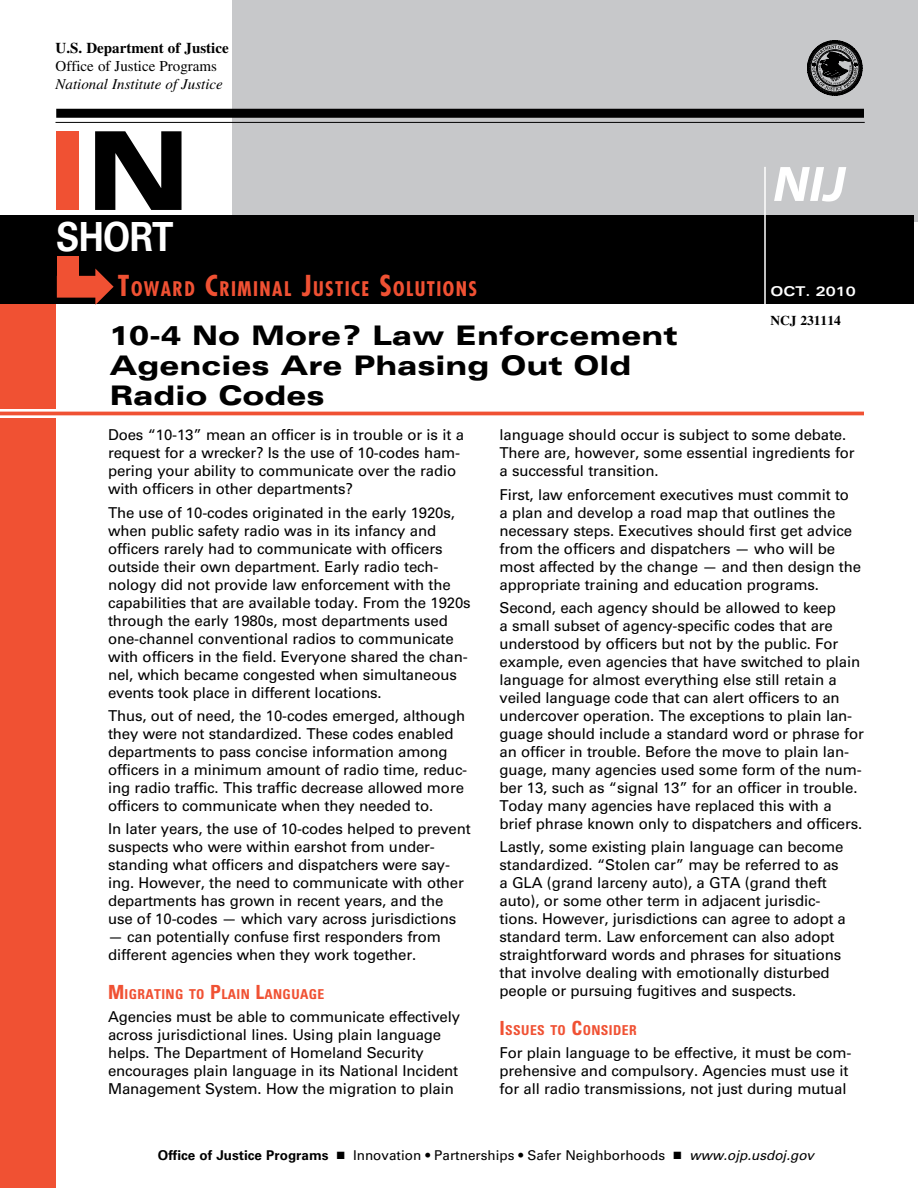
<style>
.page{position:relative;width:918px;height:1188px;background:#fff}
.page>*{position:absolute;margin:0;border:0;box-sizing:border-box;transform-origin:0 0}
.t1{font:900 expanded 108.9px "Univers LT Std";color:#f05133}
.t2{font:700 40.05px "Univers LT Std";letter-spacing:-.02em;color:#fff;scale:.87 1}
.t3{font:900 expanded 27px/30px "Univers LT Std";color:#000}
.t4{font:700 condensed 19.65px "Futura Std";letter-spacing:.07em;color:#f05133}
.t5{font:15px/18px "Univers LT Std";letter-spacing:-.01em;color:#000}
.t6{font:italic 15px/18px "Times LT Std";color:#000}
.t7{font:700 condensed 13.65px "Univers LT Std";letter-spacing:.03em;color:#f05133}
.t8{font:13.5px "Univers LT Std";color:#000}
.t9{font:700 13.5px "Times LT Std";color:#000}
.t10{font:700 expanded 13.5px "Univers LT Std";color:#fff}
.s1{font-weight:700;font-style:normal}
.s2{font-style:normal}
.s3{color:#000}
.s4{font-size:28.05px}
.s5{font-size:19.5px}
.s6{font-weight:700}
.s7{font-style:italic}
</style>
<div class="page">
<div style="left:232px;top:0;width:686px;height:221px;background:#c7c8ca"></div>
<hr style="left:0;top:412px;width:864px;height:3px;background:#f05133">
<div style="left:0;top:418px;width:55px;height:770px;background:#f05133"></div>
<div style="left:0;top:243px;width:56px;height:166px;background:#f05133"></div>
<div style="left:0;top:215px;width:914px;height:89px;background:#000"></div>
<svg style="left:807px;top:40px;width:56px;height:56px"></svg>
<svg style="left:774px;top:167px;width:72px;height:35px"></svg>
<hr style="left:764px;top:167px;width:2px;height:139px;background:#fff">
<svg style="left:57px;top:269px;width:57px;height:36px"></svg>
<div style="left:57px;top:256px;width:22px;height:36px;background:#f05133"></div>
<hr style="left:56px;top:122px;width:809px;height:1px;background:#000">
<div style="left:56px;top:109px;width:808px;height:9px;background:#000"></div>
<p class="t6" style="left:56px;top:39px;width:175px"><span class="s1">U.S. Department of Justice<br></span><span class="s2">Office of Justice Programs<br></span>National Institute of Justice</p>
<p class="t1" style="left:48px;top:108px;width:145px">I<span class="s3">N</span></p>
<p class="t2" style="left:56px;top:213px;width:136px">SHORT</p>
<p class="t4" style="left:118px;top:277px;width:361px"><span class="s4">T</span>OWARD <span class="s4">C</span>RIMINAL <span class="s4">J</span>USTICE <span class="s4">S</span>OLUTIONS</p>
<p class="t10" style="left:770px;top:284px;width:87px">OCT. 2010</p>
<h5 class="t9" style="left:770px;top:312px;width:72px">NCJ 231114</h5>
<p class="t3" style="left:109px;top:321px;width:570px">10-4 No More? Law Enforcement<br>Agencies Are Phasing Out Old<br>Radio Codes</p>
<p class="t5" style="left:108px;top:426px;width:358px">Does “10-13” mean an officer is in trouble or is it a request for a wrecker? Is the use of 10-codes ham&shy;pering your ability to communicate over the radio with officers in other departments?</p>
<p class="t5" style="left:108px;top:503px;width:364px">The use of 10-codes originated in the early 1920s, when public safety radio was in its infancy and officers rarely had to communicate with officers outside their own department. Early radio tech&shy;nology did not provide law enforcement with the capabilities that are available today. From the 1920s through the early 1980s, most departments used one-channel conventional radios to communicate with officers in the field. Everyone shared the chan&shy;nel, which became congested when simultaneous events took place in different locations.</p>
<p class="t5" style="left:108px;top:707px;width:361px">Thus, out of need, the 10-codes emerged, although they were not standardized. These codes enabled departments to pass concise information among officers in a minimum amount of radio time, reduc&shy;ing radio traffic. This traffic decrease allowed more officers to communicate when they needed to.</p>
<p class="t5" style="left:108px;top:820px;width:364px">In later years, the use of 10-codes helped to prevent suspects who were within earshot from under&shy;standing what officers and dispatchers were say&shy;ing. However, the need to communicate with other departments has grown in recent years, and the use of 10-codes — which vary across jurisdictions</p>
<p class="t5" style="left:108px;top:928px;width:335px">— can potentially confuse first responders from different agencies when they work together.</p>
<h5 class="t7" style="left:108px;top:986px;width:218px"><span class="s5">M</span>IGRATING TO <span class="s5">P</span>LAIN <span class="s5">L</span>ANGUAGE</h5>
<p class="t5" style="left:108px;top:1008px;width:354px">Agencies must be able to communicate effectively across jurisdictional lines. Using plain language helps. The Department of Homeland Security encourages plain language in its National Incident Management System. How the migration to plain</p>
<p class="t5" style="left:500px;top:426px;width:357px">language should occur is subject to some debate.<br>There are, however, some essential ingredients for a successful transition.</p>
<p class="t5" style="left:500px;top:485px;width:363px">First, law enforcement executives must commit to a plan and develop a road map that outlines the necessary steps. Executives should first get advice from the officers and dispatchers — who will be most affected by the change — and then design the appropriate training and education programs.</p>
<p class="t5" style="left:500px;top:599px;width:366px">Second, each agency should be allowed to keep<br>a small subset of agency-specific codes that are understood by officers but not by the public. For example, even agencies that have switched to plain language for almost everything else still retain a veiled language code that can alert officers to an undercover operation. The exceptions to plain lan&shy;guage should include a standard word or phrase for an officer in trouble. Before the move to plain lan&shy;guage, many agencies used some form of the num&shy;ber 13, such as “signal 13” for an officer in trouble.<br>Today many agencies have replaced this with a brief phrase known only to dispatchers and officers.</p>
<p class="t5" style="left:500px;top:838px;width:348px">Lastly, some existing plain language can become standardized. “Stolen car” may be referred to as a GLA (grand larceny auto), a GTA (grand theft auto), or some other term in adjacent jurisdic&shy;tions. However, jurisdictions can agree to adopt a standard term. Law enforcement can also adopt straightforward words and phrases for situations that involve dealing with emotionally disturbed people or pursuing fugitives and suspects.</p>
<h5 class="t7" style="left:500px;top:1022px;width:139px"><span class="s5">I</span>SSUES TO <span class="s5">C</span>ONSIDER</h5>
<p class="t5" style="left:500px;top:1044px;width:354px">For plain language to be effective, it must be com&shy;prehensive and compulsory. Agencies must use it for all radio transmissions, not just during mutual</p>
<p class="t8" style="left:158px;top:1147px;width:658px"><span class="s6">Office of Justice Programs</span> ■ Innovation • Partnerships • Safer Neighborhoods ■ <span class="s7">www.ojp.usdoj.gov</span></p>
</div>
